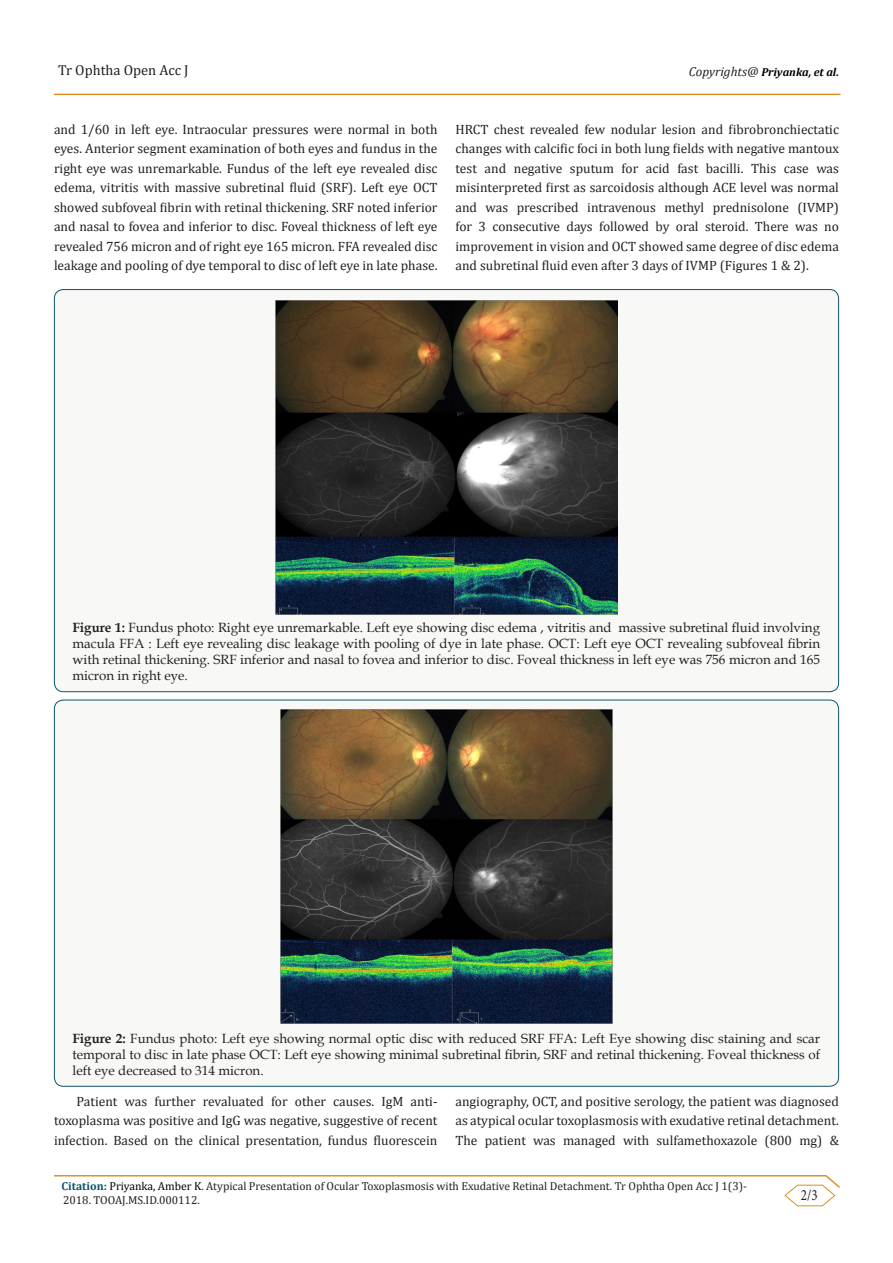
<style>
.page{position:relative;width:893px;height:1263px;background:#fff}
.page>*{position:absolute;margin:0;border:0;box-sizing:border-box;transform-origin:0 0}
.t1{font:15.75px "Minion Pro";color:#231f20;scale:.83 1}
.t2{font:14.4px "Cambria";color:#231f20}
.t3{font:13.5px/19.5px "Cambria";color:#231f20;text-align:justify}
.t4{font:13.35px/16px "Book Antiqua";color:#231f20;text-align:justify}
.t5{font:11.55px/13.8px "Cambria";color:#231f20}
.t6{font:italic 700 11.55px "Cambria";color:#000}
.s1{font-weight:400;font-size:13.05px;color:#231f20}
.s2{font-weight:700}
.s3{font-weight:700;color:#0e536a}
.s4{color:#000}
</style>
<div class="page">
<hr style="left:54px;top:94px;width:786px;height:1px;background:#de8d23">
<hr style="left:54px;top:1175px;width:772px;height:1px;background:#de8d23">
<svg style="left:784px;top:1175px;width:56px;height:31px"></svg>
<div style="left:54px;top:290px;width:785px;height:402px;background:#f8f8f7;border-radius:9px"></div>
<img style="left:276px;top:300px;width:342px;height:314px">
<div style="left:54px;top:700px;width:785px;height:386px;background:#f8f8f7;border-radius:9px"></div>
<img style="left:281px;top:710px;width:332px;height:314px">
<p class="t2" style="left:58px;top:62px;width:132px">Tr Ophtha Open Acc J</p>
<p class="t6" style="left:689px;top:64px;width:151px"><span class="s1">Copyrights@</span> Priyanka, et al.</p>
<p class="t3" style="left:54px;top:119px;width:385px">and 1/60 in left eye. Intraocular pressures were normal in both eyes. Anterior segment examination of both eyes and fundus in the right eye was unremarkable. Fundus of the left eye revealed disc edema, vitritis with massive subretinal fluid (SRF). Left eye OCT showed subfoveal fibrin with retinal thickening. SRF noted inferior and nasal to fovea and inferior to disc. Foveal thickness of left eye revealed 756 micron and of right eye 165 micron. FFA revealed disc leakage and pooling of dye temporal to disc of left eye in late phase.</p>
<p class="t3" style="left:455px;top:119px;width:385px">HRCT chest revealed few nodular lesion and fibrobronchiectatic changes with calcific foci in both lung fields with negative mantoux test and negative sputum for acid fast bacilli. This case was misinterpreted first as sarcoidosis although ACE level was normal and was prescribed intravenous methyl prednisolone (IVMP) for 3 consecutive days followed by oral steroid. There was no improvement in vision and OCT showed same degree of disc edema and subretinal fluid even after 3 days of IVMP (Figures 1 &amp; 2).</p>
<p class="t4" style="left:72px;top:619px;width:749px"><span class="s2">Figure 1:</span> Fundus photo: Right eye unremarkable. Left eye showing disc edema , vitritis and massive subretinal fluid involving macula FFA : Left eye revealing disc leakage with pooling of dye in late phase. OCT: Left eye OCT revealing subfoveal fibrin with retinal thickening. SRF inferior and nasal to fovea and inferior to disc. Foveal thickness in left eye was 756 micron and 165 micron in right eye.</p>
<p class="t4" style="left:72px;top:1030px;width:749px"><span class="s2">Figure 2:</span> Fundus photo: Left eye showing normal optic disc with reduced SRF FFA: Left Eye showing disc staining and scar temporal to disc in late phase OCT: Left eye showing minimal subretinal fibrin, SRF and retinal thickening. Foveal thickness of left eye decreased to 314 micron.</p>
<p class="t3" style="left:54px;top:1091px;width:385px;text-indent:22px">Patient was further revaluated for other causes. IgM anti&shy;toxoplasma was positive and IgG was negative, suggestive of recent infection. Based on the clinical presentation, fundus fluorescein</p>
<p class="t3" style="left:455px;top:1091px;width:385px">angiography, OCT, and positive serology, the patient was diagnosed as atypical ocular toxoplasmosis with exudative retinal detachment.<br>The patient was managed with sulfamethoxazole (800 mg) &amp;</p>
<p class="t5" style="left:62px;top:1179px;width:687px"><span class="s3">Citation:</span> <span class="s4">Priyanka, Amber K</span>. Atypical Presentation of Ocular Toxoplasmosis with Exudative Retinal Detachment. Tr Ophtha Open Acc J 1(3)-<br>2018. TOOAJ.MS.ID.000112.</p>
<p class="t1" style="left:801px;top:1184px;width:22px">2/3</p>
</div>
